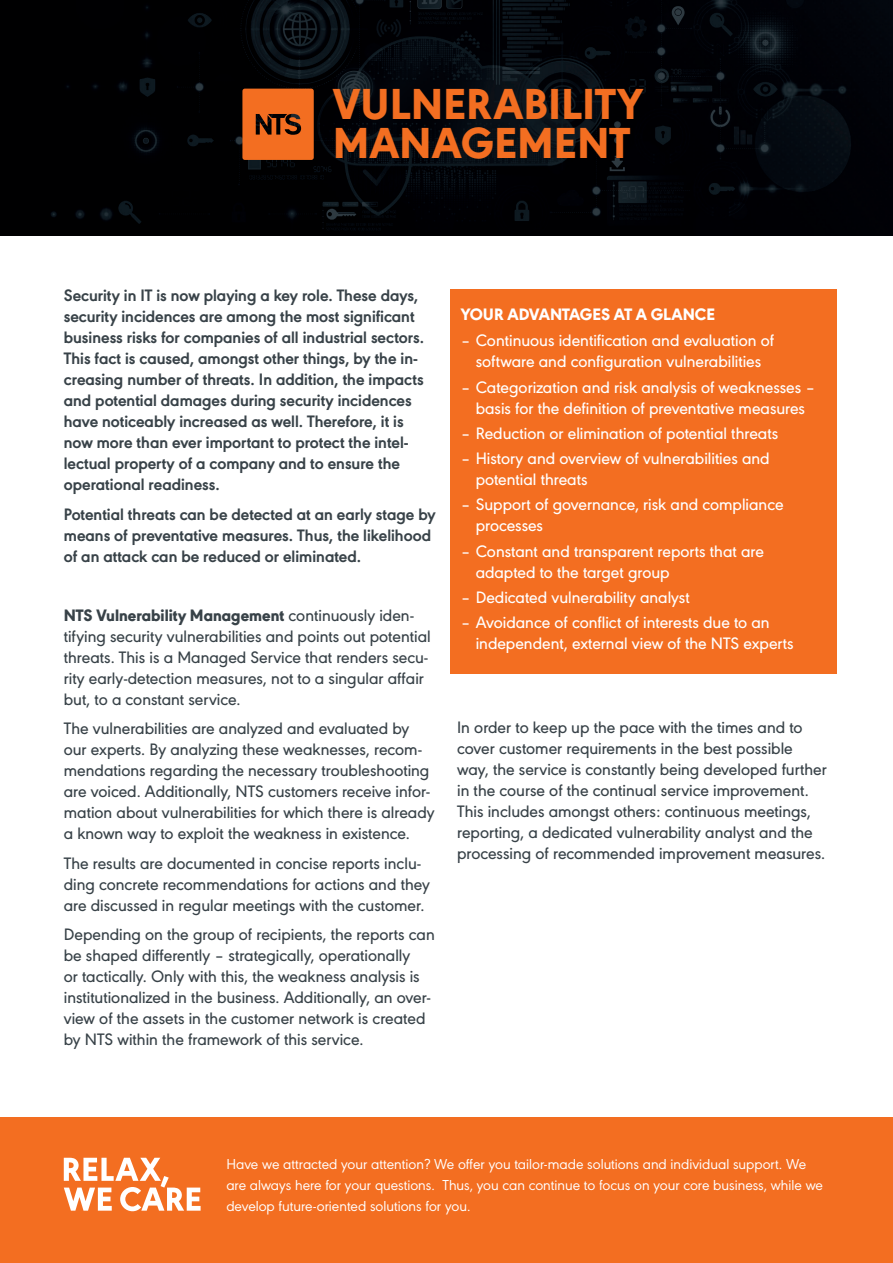
<style>
.page{position:relative;width:893px;height:1263px;background:#fff}
.page>*{position:absolute;margin:0;border:0;box-sizing:border-box;transform-origin:0 0}
.t1{font:800 45.15px/38.7px "URW Geometric";letter-spacing:.015em;color:#f36e21}
.t2{font:500 17.25px/21px "URW Geometric";color:#384248}
.t3{font:700 17.25px/21px "URW Geometric";color:#384248}
.t4{font:500 17.25px/21px "URW Geometric";color:#fff}
.t5{font:800 17.25px "URW Geometric";color:#fff}
.t6{font:15px/21px "URW Geometric";color:#fff}
.s1{font-weight:800}
</style>
<div class="page">
<div style="left:0;top:1118px;width:893px;height:145px;background:#f36e21"></div>
<svg style="left:64px;top:1158px;width:137px;height:53px"></svg>
<img style="left:0;top:0;width:893px;height:236px">
<svg style="left:242px;top:89px;width:72px;height:71px;background:#d7621e"></svg>
<div style="left:450px;top:290px;width:386px;height:384px;background:#f36e21"></div>
<h1 class="t1" style="left:333px;top:82px;width:311px">VULNERABILITY<br>MANAGEMENT</h1>
<p class="t3" style="left:64px;top:284px;width:362px">Security in IT is now playing a key role. These days, security incidences are among the most significant business risks for companies of all industrial sectors.<br>This fact is caused, amongst other things, by the in&shy;creasing number of threats. In addition, the impacts and potential damages during security incidences have noticeably increased as well. Therefore, it is now more than ever important to protect the intel&shy;lectual property of a company and to ensure the operational readiness.</p>
<p class="t3" style="left:64px;top:502px;width:373px">Potential threats can be detected at an early stage by means of preventative measures. Thus, the likelihood of an attack can be reduced or eliminated.</p>
<p class="t2" style="left:64px;top:603px;width:368px"><span class="s1">NTS Vulnerability Management</span> continuously iden&shy;tifying security vulnerabilities and points out potential threats. This is a Managed Service that renders secu&shy;rity early-detection measures, not to a singular affair but, to a constant service.</p>
<p class="t2" style="left:64px;top:716px;width:372px">The vulnerabilities are analyzed and evaluated by our experts. By analyzing these weaknesses, recom&shy;mendations regarding the necessary troubleshooting are voiced. Additionally, NTS customers receive infor&shy;mation about vulnerabilities for which there is already a known way to exploit the weakness in existence.</p>
<p class="t2" style="left:64px;top:851px;width:368px">The results are documented in concise reports inclu&shy;ding concrete recommendations for actions and they are discussed in regular meetings with the customer.</p>
<p class="t2" style="left:64px;top:922px;width:372px">Depending on the group of recipients, the reports can be shaped differently – strategically, operationally<br>or tactically. Only with this, the weakness analysis is institutionalized in the business. Additionally, an over&shy;view of the assets in the customer network is created by NTS within the framework of this service.</p>
<p class="t5" style="left:461px;top:301px;width:256px">YOUR ADVANTAGES AT A GLANCE</p>
<p class="t4" style="left:461px;top:329px;width:315px;text-align:center">– Continuous identification and evaluation of software and configuration vulnerabilities</p>
<p class="t4" style="left:461px;top:375px;width:356px;text-align:center">– Categorization and risk analysis of weaknesses – basis for the definition of preventative measures</p>
<p class="t4" style="left:461px;top:421px;width:319px">– Reduction or elimination of potential threats</p>
<p class="t4" style="left:476px;top:446px;width:295px;text-indent:-15px">– History and overview of vulnerabilities and potential threats</p>
<p class="t4" style="left:476px;top:493px;width:309px;text-indent:-15px">– Support of governance, risk and compliance processes</p>
<p class="t4" style="left:476px;top:539px;width:290px;text-indent:-15px">– Constant and transparent reports that are adapted to the target group</p>
<p class="t4" style="left:461px;top:585px;width:231px">– Dedicated vulnerability analyst</p>
<p class="t4" style="left:476px;top:610px;width:320px;text-indent:-15px">– Avoidance of conflict of interests due to an independent, external view of the NTS experts</p>
<p class="t2" style="left:457px;top:715px;width:371px">In order to keep up the pace with the times and to cover customer requirements in the best possible way, the service is constantly being developed further in the course of the continual service improvement.<br>This includes amongst others: continuous meetings, reporting, a dedicated vulnerability analyst and the processing of recommended improvement measures.</p>
<p class="t6" style="left:226px;top:1152px;width:598px">Have we attracted your attention? We offer you tailor-made solutions and individual support. We are always here for your questions. Thus, you can continue to focus on your core business, while we develop future-oriented solutions for you.</p>
</div>
